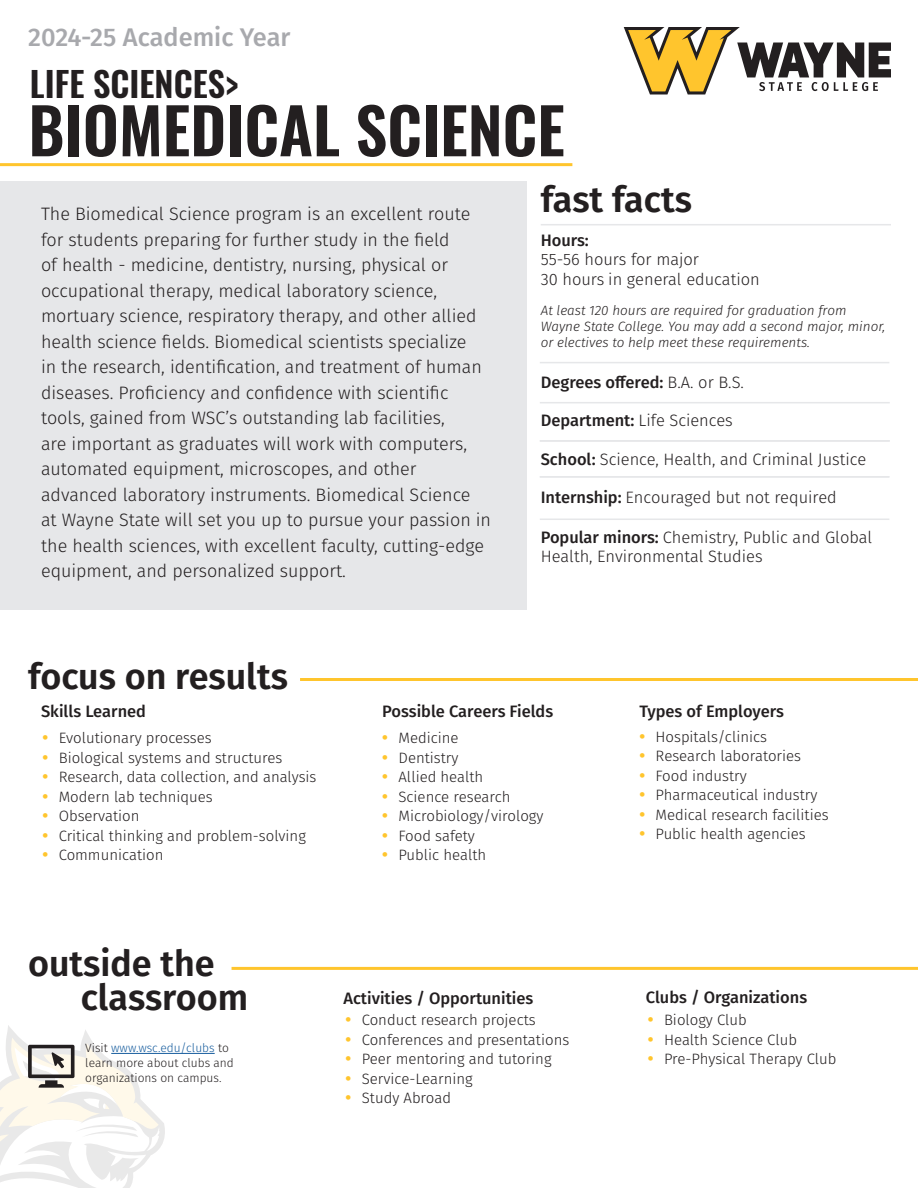
<style>
.page{position:relative;width:918px;height:1188px;background:#fff}
.page>*{position:absolute;margin:0;border:0;box-sizing:border-box;transform-origin:0 0}
.t1{font:600 63px "Oswald";color:#231f20}
.t2{font:600 36px/34.5px "Fira Sans";color:#231f20}
.t3{font:600 34.5px "Oswald";color:#231f20}
.t4{font:500 25.5px "Fira Sans";color:#a8a9ad}
.t5{font:300 18px/25.5px "Fira Sans";color:#231f20}
.t6{font:300 16.5px/19.5px "Fira Sans";color:#231f20}
.t7{font:500 16.5px "Fira Sans";color:#231f20}
.t8{font:300 15px "Fira Sans";color:#231f20}
.t9{font:italic 300 13.5px/16.2px "Fira Sans";color:#231f20}
.t10{font:300 12px/15px "Fira Sans";color:#231f20}
.s1{font-weight:300}
.s2{font-weight:500}
.s3{font-weight:700;font-size:16.5px;color:#ffc52d}
.s4{color:#175d9e}
</style>
<div class="page">
<svg style="left:624px;top:27px;width:267px;height:67px"></svg>
<div style="left:0;top:181px;width:526px;height:428px;background:#e6e7e9"></div>
<hr style="left:540px;top:362px;width:349px;height:1px;background:#e6e7e9">
<hr style="left:540px;top:440px;width:350px;height:2px;background:#e6e7e9">
<hr style="left:540px;top:476px;width:349px;height:2px;background:#e6e7e9">
<hr style="left:540px;top:519px;width:349px;height:1px;background:#e6e7e9">
<hr style="left:540px;top:402px;width:350px;height:1px;background:#e6e7e9">
<hr style="left:0;top:163px;width:572px;height:3px;background:#ffc52d">
<hr style="left:300px;top:678px;width:618px;height:3px;background:#ffc52d">
<hr style="left:232px;top:967px;width:686px;height:3px;background:#ffc52d">
<hr style="left:111px;top:1053px;width:104px;height:1px;background:#175d9e">
<svg style="left:0;top:1025px;width:166px;height:163px"></svg>
<hr style="left:541px;top:224px;width:350px;height:1px;background:#e6e7e9">
<h3 class="t4" style="left:28px;top:17px;width:264px">2024-25 Academic Year</h3>
<h3 class="t3" style="left:30px;top:60px;width:210px">LIFE SCIENCES&gt;</h3>
<h1 class="t1" style="left:28px;top:87px;width:538px">BIOMEDICAL SCIENCE</h1>
<p class="t5" style="left:41px;top:201px;width:452px">The Biomedical Science program is an excellent route for students preparing for further study in the field<br>of health - medicine, dentistry, nursing, physical or occupational therapy, medical laboratory science, mortuary science, respiratory therapy, and other allied health science fields. Biomedical scientists specialize<br>in the research, identification, and treatment of human diseases. Proficiency and confidence with scientific tools, gained from WSC’s outstanding lab facilities,<br>are important as graduates will work with computers, automated equipment, microscopes, and other advanced laboratory instruments. Biomedical Science<br>at Wayne State will set you up to pursue your passion in the health sciences, with excellent faculty, cutting-edge equipment, and personalized support.</p>
<h2 class="t2" style="left:28px;top:657px;width:261px">focus on results</h2>
<h2 class="t2" style="left:541px;top:181px;width:153px">fast facts</h2>
<p class="t7" style="left:541px;top:227px;width:50px">Hours:</p>
<p class="t6" style="left:541px;top:250px;width:221px">55-56 hours for major<br>30 hours in general education</p>
<p class="t9" style="left:541px;top:302px;width:346px">At least 120 hours are required for graduation from<br>Wayne State College. You may add a second major, minor, or electives to help meet these requirements.</p>
<p class="t7" style="left:541px;top:369px;width:205px">Degrees offered: <span class="s1">B.A. or B.S.</span></p>
<p class="t6" style="left:541px;top:411px;width:194px"><span class="s2">Department:</span> Life Sciences</p>
<p class="t6" style="left:541px;top:449px;width:327px"><span class="s2">School:</span> Science, Health, and Criminal Justice</p>
<p class="t6" style="left:541px;top:488px;width:298px"><span class="s2">Internship:</span> Encouraged but not required</p>
<p class="t6" style="left:541px;top:527px;width:333px"><span class="s2">Popular minors:</span> Chemistry, Public and Global<br>Health, Environmental Studies</p>
<p class="t7" style="left:41px;top:698px;width:106px">Skills Learned</p>
<p class="t7" style="left:382px;top:698px;width:172px">Possible Careers Fields</p>
<p class="t7" style="left:639px;top:698px;width:146px">Types of Employers</p>
<p class="t8" style="left:43px;top:727px;width:171px"><span class="s3">•</span> Evolutionary processes</p>
<p class="t8" style="left:43px;top:747px;width:241px"><span class="s3">•</span> Biological systems and structures</p>
<p class="t8" style="left:43px;top:766px;width:275px"><span class="s3">•</span> Research, data collection, and analysis</p>
<p class="t8" style="left:43px;top:786px;width:172px"><span class="s3">•</span> Modern lab techniques</p>
<p class="t8" style="left:43px;top:805px;width:99px"><span class="s3">•</span> Observation</p>
<p class="t8" style="left:43px;top:825px;width:265px"><span class="s3">•</span> Critical thinking and problem-solving</p>
<p class="t8" style="left:43px;top:844px;width:122px"><span class="s3">•</span> Communication</p>
<p class="t8" style="left:382px;top:727px;width:78px"><span class="s3">•</span> Medicine</p>
<p class="t8" style="left:382px;top:747px;width:78px"><span class="s3">•</span> Dentistry</p>
<p class="t8" style="left:382px;top:766px;width:103px"><span class="s3">•</span> Allied health</p>
<p class="t8" style="left:382px;top:786px;width:130px"><span class="s3">•</span> Science research</p>
<p class="t8" style="left:382px;top:805px;width:163px"><span class="s3">•</span> Microbiology/virology</p>
<p class="t8" style="left:382px;top:825px;width:94px"><span class="s3">•</span> Food safety</p>
<p class="t8" style="left:382px;top:844px;width:105px"><span class="s3">•</span> Public health</p>
<p class="t8" style="left:639px;top:726px;width:129px"><span class="s3">•</span> Hospitals/clinics</p>
<p class="t8" style="left:639px;top:745px;width:163px"><span class="s3">•</span> Research laboratories</p>
<p class="t8" style="left:639px;top:765px;width:109px"><span class="s3">•</span> Food industry</p>
<p class="t8" style="left:639px;top:784px;width:180px"><span class="s3">•</span> Pharmaceutical industry</p>
<p class="t8" style="left:639px;top:804px;width:191px"><span class="s3">•</span> Medical research facilities</p>
<p class="t8" style="left:639px;top:823px;width:168px"><span class="s3">•</span> Public health agencies</p>
<h2 class="t2" style="left:81px;top:944px;width:169px;text-indent:-53px">outside the classroom</h2>
<p class="t10" style="left:85px;top:1040px;width:150px">Visit <span class="s4">www.wsc.edu/clubs</span> to learn more about clubs and organizations on campus.</p>
<p class="t7" style="left:343px;top:985px;width:191px">Activities / Opportunities</p>
<p class="t7" style="left:646px;top:984px;width:163px">Clubs / Organizations</p>
<p class="t8" style="left:346px;top:1009px;width:192px"><span class="s3">•</span> Conduct research projects</p>
<p class="t8" style="left:346px;top:1029px;width:225px"><span class="s3">•</span> Conferences and presentations</p>
<p class="t8" style="left:346px;top:1048px;width:207px"><span class="s3">•</span> Peer mentoring and tutoring</p>
<p class="t8" style="left:346px;top:1068px;width:129px"><span class="s3">•</span> Service-Learning</p>
<p class="t8" style="left:346px;top:1087px;width:107px"><span class="s3">•</span> Study Abroad</p>
<p class="t8" style="left:648px;top:1009px;width:101px"><span class="s3">•</span> Biology Club</p>
<p class="t8" style="left:648px;top:1029px;width:151px"><span class="s3">•</span> Health Science Club</p>
<p class="t8" style="left:648px;top:1048px;width:190px"><span class="s3">•</span> Pre-Physical Therapy Club</p>
</div>
